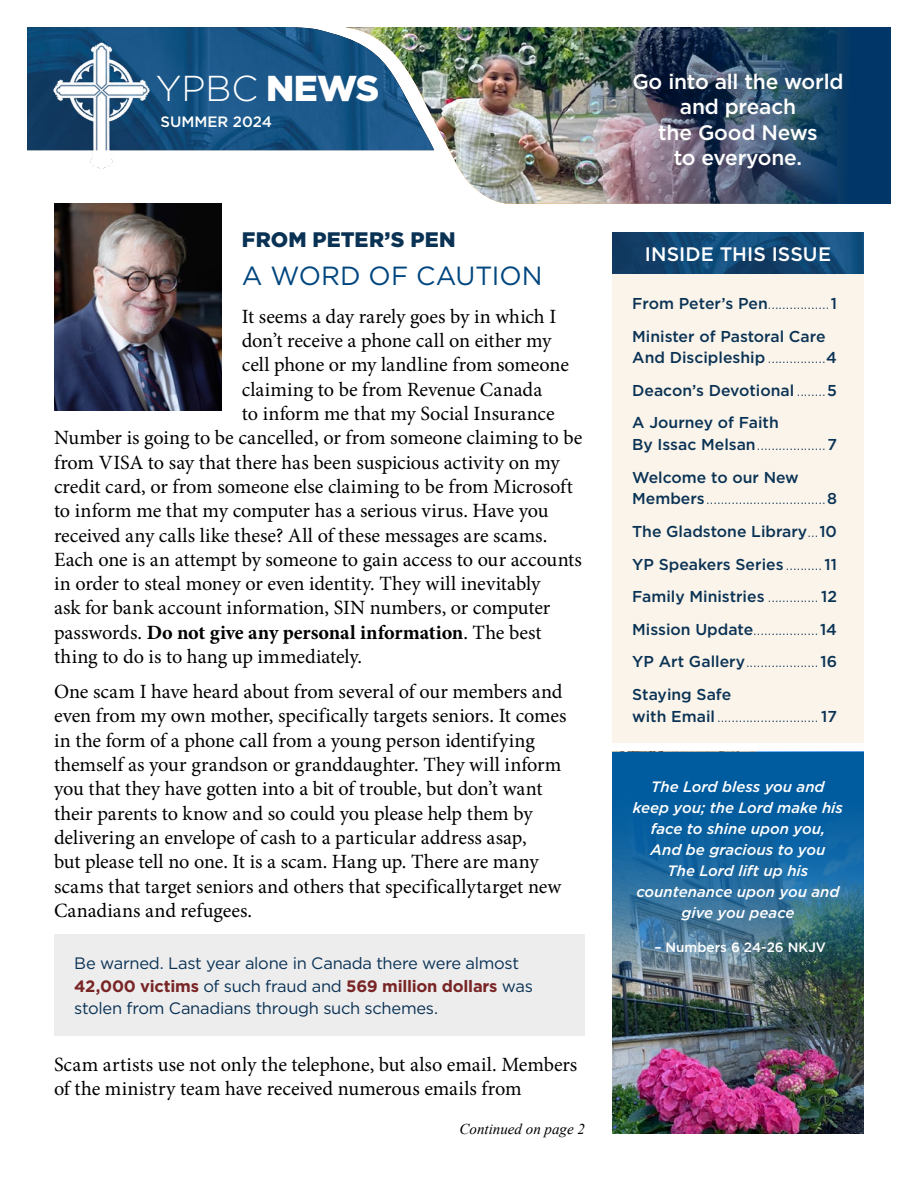
<style>
.page{position:relative;width:918px;height:1188px;background:#fff}
.page>*{position:absolute;margin:0;border:0;box-sizing:border-box;transform-origin:0 0}
.t1{font:300 36px "Gotham";color:#fff}
.t2{font:26.25px "Gotham";color:#00467f}
.t3{font:500 21px/25.5px "Gotham";letter-spacing:-.01em;color:#fff;text-align:center}
.t4{font:900 21px "Gotham";letter-spacing:.005em;color:#0a3254}
.t5{font:20.25px/24.3px "Minion Pro";letter-spacing:-.005em;color:#000}
.t6{font:700 20.25px "Minion Pro";letter-spacing:-.005em;color:#000}
.t7{font:500 19.5px "Gotham";letter-spacing:.005em;color:#fff}
.t8{font:16.5px/22.5px "Gotham";letter-spacing:-.015em;color:#0a3254}
.t9{font:500 15.75px/32.5px "Gotham";color:#0a3254}
.t10{font:300 15.75px "Gotham";color:#0a3254}
.t11{font:italic 500 15px/21px "Gotham";color:#fff;text-align:center}
.t12{font:italic 15px "Times New Roman";color:#000}
.t13{font:500 15px "Gotham";color:#fff}
.t14{font:500 13.5px "Gotham";color:#fff}
.s1{font-weight:900}
.s2{font-weight:400}
.s3{font-weight:700;color:#792525}
.s4{font-weight:300}
.s5{font-weight:500}
</style>
<div class="page">
<img style="left:346px;top:27px;width:190px;height:177px">
<img style="left:536px;top:27px;width:355px;height:177px">
<img style="left:612px;top:986px;width:252px;height:148px">
<img style="left:612px;top:232px;width:252px;height:43px">
<img style="left:27px;top:27px;width:407px;height:123px">
<div style="left:54px;top:934px;width:531px;height:102px;background:#ededee"></div>
<img style="left:49px;top:37px;width:105px;height:132px">
<img style="left:54px;top:203px;width:168px;height:207px">
<div style="left:612px;top:275px;width:252px;height:468px;background:#faf4ea"></div>
<img style="left:612px;top:752px;width:252px;height:234px">
<h1 class="t1" style="left:156px;top:65px;width:225px">YPBC <span class="s1">NEWS</span></h1>
<p class="t13" style="left:161px;top:111px;width:113px">SUMMER 2024</p>
<p class="t4" style="left:242px;top:225px;width:215px">FROM PETER’S PEN</p>
<p class="t2" style="left:242px;top:259px;width:302px">A WORD OF CAUTION</p>
<p class="t5" style="left:242px;top:304px;width:316px">It seems a day rarely goes by in which I</p>
<p class="t5" style="left:242px;top:329px;width:311px">don’t receive a phone call on either my</p>
<p class="t5" style="left:242px;top:353px;width:329px">cell phone or my landline from someone</p>
<p class="t5" style="left:242px;top:377px;width:302px">claiming to be from Revenue Canada</p>
<p class="t5" style="left:242px;top:402px;width:314px">to inform me that my Social Insurance</p>
<p class="t5" style="left:54px;top:426px;width:530px">Number is going to be cancelled, or from someone claiming to be</p>
<p class="t5" style="left:54px;top:450px;width:507px">from VISA to say that there has been suspicious activity on my</p>
<p class="t5" style="left:54px;top:474px;width:520px">credit card, or from someone else claiming to be from Microsoft</p>
<p class="t5" style="left:54px;top:499px;width:496px">to inform me that my computer has a serious virus. Have you</p>
<p class="t5" style="left:54px;top:523px;width:495px">received any calls like these? All of these messages are scams.</p>
<p class="t5" style="left:54px;top:547px;width:530px">Each one is an attempt by someone to gain access to our accounts</p>
<p class="t5" style="left:54px;top:572px;width:488px">in order to steal money or even identity. They will inevitably</p>
<p class="t5" style="left:54px;top:596px;width:498px">ask for bank account information, SIN numbers, or computer</p>
<p class="t6" style="left:54px;top:618px;width:489px"><span class="s2">passwords.</span> Do not give any personal information<span class="s2">. The best</span></p>
<p class="t5" style="left:54px;top:645px;width:310px">thing to do is to hang up immediately.</p>
<p class="t5" style="left:54px;top:680px;width:514px">One scam I have heard about from several of our members and even from my own mother, specifically targets seniors. It comes in the form of a phone call from a young person identifying themself as your grandson or granddaughter. They will inform you that they have gotten into a bit of trouble, but don’t want their parents to know and so could you please help them by delivering an envelope of cash to a particular address asap,<br>but please tell no one. It is a scam. Hang up. There are many scams that target seniors and others that specificallytarget new Canadians and refugees.</p>
<p class="t8" style="left:74px;top:952px;width:460px">Be warned. Last year alone in Canada there were almost<br><span class="s3">42,000 victims</span> of such fraud and <span class="s3">569 million dollars</span> was stolen from Canadians through such schemes.</p>
<p class="t5" style="left:54px;top:1052px;width:525px">Scam artists use not only the telephone, but also email. Members of the ministry team have received numerous emails from</p>
<p class="t12" style="left:460px;top:1119px;width:127px">Continued on page 2</p>
<p class="t3" style="left:632px;top:68px;width:213px">Go into all the world and preach<br>the Good News<br>to everyone.</p>
<p class="t7" style="left:645px;top:242px;width:188px">INSIDE THIS ISSUE</p>
<p class="t9" style="left:632px;top:287px;width:206px">From Peter’s Pen<span class="s4">.................</span>1<br>Minister of Pastoral Care</p>
<p class="t9" style="left:632px;top:341px;width:206px;text-align:justify">And Discipleship <span class="s4">................</span>4<br>Deacon’s Devotional <span class="s4">........</span>5<br>A Journey of Faith</p>
<p class="t9" style="left:632px;top:428px;width:206px">By Issac Melsan<span class="s4">...................</span>7<br>Welcome to our New</p>
<p class="t9" style="left:632px;top:482px;width:206px;text-align:justify">Members<span class="s4">.................................</span>8<br>The Gladstone Library<span class="s4">...</span>10<br>YP Speakers Series <span class="s4">..........</span>11<br>Family Ministries <span class="s4">..............</span> 12<br>Mission Update<span class="s4">..................</span>14<br>YP Art Gallery<span class="s4">....................</span>16<br>Staying Safe</p>
<p class="t10" style="left:632px;top:706px;width:206px"><span class="s5">with Email</span>............................ <span class="s5">17</span></p>
<p class="t11" style="left:633px;top:776px;width:212px">The Lord bless you and keep you; the Lord make his face to shine upon you,<br>And be gracious to you<br>The Lord lift up his countenance upon you and give you peace</p>
<p class="t14" style="left:654px;top:939px;width:173px">– Numbers 6 24-26 NKJV</p>
</div>
